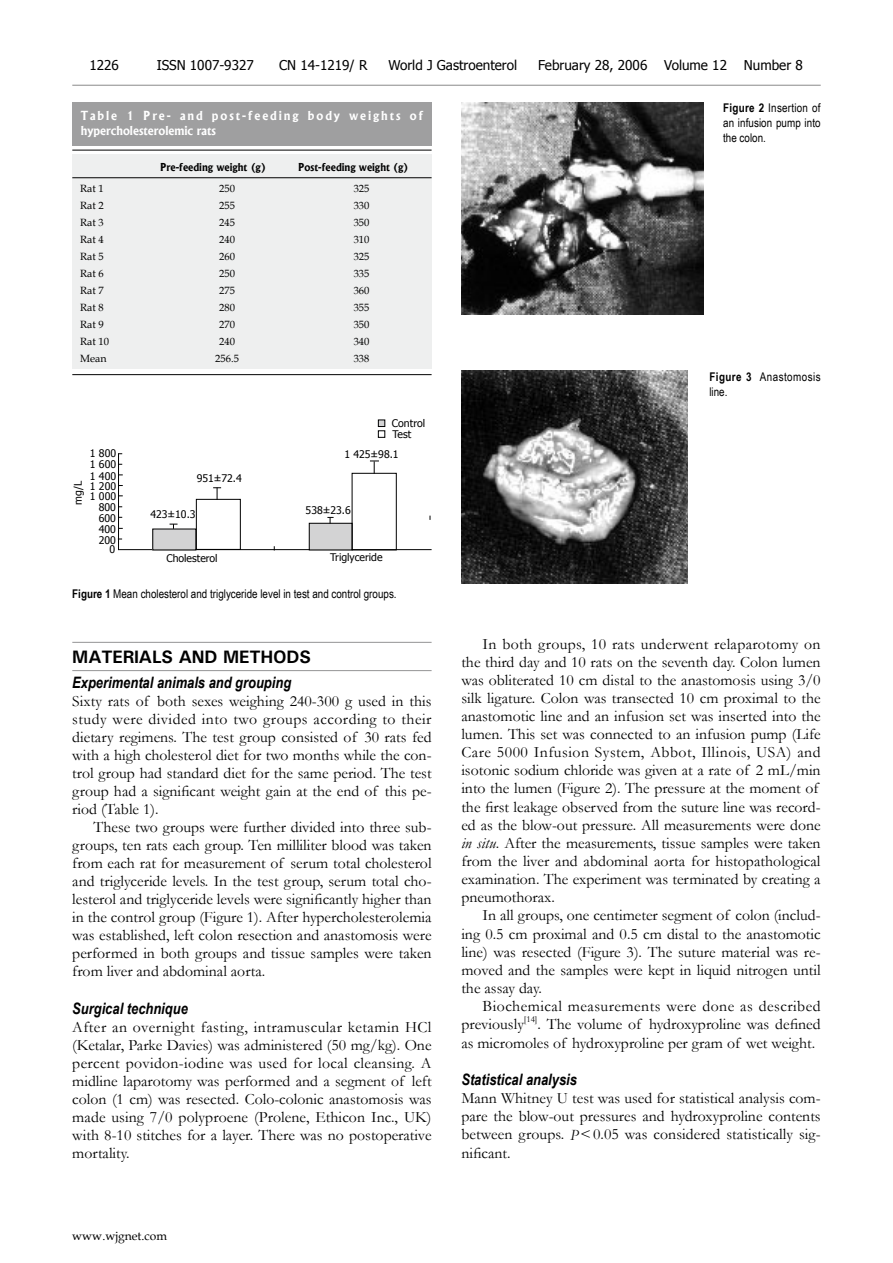
<style>
.page{position:relative;width:893px;height:1263px;background:#fff}
.page>*{position:absolute;margin:0;border:0;box-sizing:border-box;transform-origin:0 0}
.t1{font:700 18px "Univers";letter-spacing:-.01em;color:#000}
.t2{font:15.75px/18.1px "Garamond";color:#000;text-align:justify}
.t3{font:italic 700 15.75px "Arial Narrow";color:#000}
.t4{font:15.75px/18.1px "Garamond";letter-spacing:.03em;color:#000}
.t5{font:13.5px "Tahoma";color:#000}
.t6{font:12px/15px "Arial Narrow";color:#000;text-align:justify}
.t7{font:700 12px/15px "Albertus";letter-spacing:.16em;color:#fff}
.t8{font:12px/15px "Arial Narrow";letter-spacing:.04em;color:#000}
.t9{font:12px "Book Antiqua";color:#000}
.t10{font:10.5px "Book Antiqua";color:#000}
.t11{font:10.5px/11.1px "Tahoma";color:#000}
.t12{font:700 10.5px "Albertus";color:#000}
.t13{font:9.15px "Garamond";color:#000}
.s1{font-weight:700}
.s2{font-style:italic}
</style>
<div class="page">
<hr style="left:72px;top:85px;width:749px;height:1px;background:#898989">
<div style="left:72px;top:102px;width:360px;height:44px;background:#9f9fa0"></div>
<div style="left:72px;top:154px;width:360px;height:215px;background:#eeefef"></div>
<hr style="left:72px;top:150px;width:360px;height:1px;background:#000">
<hr style="left:72px;top:177px;width:360px;height:1px;background:#000">
<hr style="left:72px;top:374px;width:360px;height:1px;background:#000">
<hr style="left:119px;top:549px;width:313px;height:1px;background:#000">
<div style="left:153px;top:529px;width:43px;height:21px;background:#d3d3d4"></div>
<div style="left:196px;top:499px;width:45px;height:51px;border:1px solid #000"></div>
<div style="left:309px;top:523px;width:43px;height:27px;background:#d3d3d4"></div>
<div style="left:309px;top:523px;width:43px;height:27px;border:1px solid #000"></div>
<div style="left:352px;top:473px;width:44px;height:77px;border:1px solid #000"></div>
<hr style="left:118px;top:453px;width:1px;height:97px;background:#000">
<svg style="left:170px;top:524px;width:8px;height:5px"></svg>
<svg style="left:213px;top:487px;width:8px;height:13px"></svg>
<svg style="left:327px;top:517px;width:7px;height:7px"></svg>
<svg style="left:370px;top:461px;width:9px;height:13px"></svg>
<div style="left:378px;top:420px;width:7px;height:6px;background:#d3d3d4"></div>
<div style="left:378px;top:420px;width:7px;height:7px;border:1px solid #000"></div>
<div style="left:378px;top:431px;width:7px;height:7px;border:1px solid #000"></div>
<img style="left:461px;top:102px;width:242px;height:212px">
<img style="left:461px;top:371px;width:227px;height:212px">
<hr style="left:72px;top:642px;width:360px;height:1px;background:#949495">
<hr style="left:72px;top:670px;width:360px;height:1px;background:#949495">
<p class="t5" style="left:89px;top:56px;width:31px">1226</p>
<p class="t5" style="left:157px;top:56px;width:98px">ISSN 1007-9327</p>
<p class="t5" style="left:279px;top:56px;width:90px">CN 14-1219/ R</p>
<p class="t5" style="left:389px;top:56px;width:130px">World J Gastroenterol</p>
<p class="t5" style="left:538px;top:56px;width:111px">February 28, 2006</p>
<p class="t5" style="left:664px;top:56px;width:64px">Volume 12</p>
<p class="t5" style="left:744px;top:56px;width:60px">Number 8</p>
<p class="t7" style="left:81px;top:108px;width:344px">Table 1 Pre- and post-feeding body weights of hypercholesterolemic rats</p>
<p class="t12" style="left:160px;top:160px;width:107px">Pre-feeding weight (g)</p>
<p class="t12" style="left:298px;top:160px;width:111px">Post-feeding weight (g)</p>
<p class="t10" style="left:80px;top:181px;width:25px">Rat 1</p>
<p class="t10" style="left:219px;top:181px;width:17px">250</p>
<p class="t10" style="left:354px;top:181px;width:17px">325</p>
<p class="t10" style="left:80px;top:198px;width:25px">Rat 2</p>
<p class="t10" style="left:219px;top:198px;width:17px">255</p>
<p class="t10" style="left:354px;top:198px;width:17px">330</p>
<p class="t10" style="left:80px;top:215px;width:25px">Rat 3</p>
<p class="t10" style="left:219px;top:215px;width:17px">245</p>
<p class="t10" style="left:354px;top:215px;width:17px">350</p>
<p class="t10" style="left:80px;top:232px;width:25px">Rat 4</p>
<p class="t10" style="left:219px;top:232px;width:17px">240</p>
<p class="t10" style="left:354px;top:232px;width:17px">310</p>
<p class="t10" style="left:80px;top:249px;width:25px">Rat 5</p>
<p class="t10" style="left:219px;top:249px;width:17px">260</p>
<p class="t10" style="left:354px;top:249px;width:17px">325</p>
<p class="t10" style="left:80px;top:266px;width:25px">Rat 6</p>
<p class="t10" style="left:219px;top:266px;width:17px">250</p>
<p class="t10" style="left:354px;top:266px;width:17px">335</p>
<p class="t10" style="left:80px;top:283px;width:25px">Rat 7</p>
<p class="t10" style="left:219px;top:283px;width:17px">275</p>
<p class="t10" style="left:354px;top:283px;width:17px">360</p>
<p class="t10" style="left:80px;top:300px;width:25px">Rat 8</p>
<p class="t10" style="left:219px;top:300px;width:17px">280</p>
<p class="t10" style="left:354px;top:300px;width:17px">355</p>
<p class="t10" style="left:80px;top:317px;width:25px">Rat 9</p>
<p class="t10" style="left:219px;top:317px;width:17px">270</p>
<p class="t10" style="left:354px;top:317px;width:17px">350</p>
<p class="t10" style="left:80px;top:334px;width:30px">Rat 10</p>
<p class="t10" style="left:219px;top:334px;width:17px">240</p>
<p class="t10" style="left:354px;top:334px;width:17px">340</p>
<p class="t10" style="left:80px;top:351px;width:28px">Mean</p>
<p class="t10" style="left:215px;top:351px;width:25px">256.5</p>
<p class="t10" style="left:354px;top:351px;width:17px">338</p>
<p class="t11" style="left:90px;top:447px;width:28px">1 800</p>
<p class="t11" style="left:90px;top:490px;width:28px">1 000</p>
<p class="t11" style="left:90px;top:458px;width:28px">1 600</p>
<p class="t11" style="left:99px;top:501px;width:19px">800</p>
<p class="t11" style="left:99px;top:534px;width:19px">200</p>
<p class="t11" style="left:90px;top:470px;width:28px">1 400</p>
<p class="t11" style="left:72px;top:504px;width:25px;rotate:-90deg">mg/L</p>
<p class="t11" style="left:90px;top:480px;width:28px">1 200</p>
<p class="t11" style="left:99px;top:512px;width:19px">600</p>
<p class="t11" style="left:110px;top:543px;width:7px">0</p>
<p class="t11" style="left:99px;top:523px;width:19px">400</p>
<p class="t11" style="left:392px;top:417px;width:35px">Control<br>Test</p>
<p class="t11" style="left:197px;top:472px;width:47px">951±72.4</p>
<p class="t11" style="left:150px;top:508px;width:47px">423±10.3</p>
<p class="t11" style="left:344px;top:448px;width:56px">1 425±98.1</p>
<p class="t11" style="left:306px;top:504px;width:47px">538±23.6</p>
<p class="t11" style="left:166px;top:552px;width:53px">Cholesterol</p>
<p class="t11" style="left:330px;top:551px;width:54px">Triglyceride</p>
<p class="t6" style="left:72px;top:586px;width:326px"><span class="s1">Figure 1</span> Mean cholesterol and triglyceride level in test and control groups.</p>
<p class="t1" style="left:72px;top:645px;width:240px">MATERIALS AND METHODS</p>
<p class="t3" style="left:72px;top:670px;width:220px">Experimental animals and grouping</p>
<p class="t2" style="left:72px;top:692px;width:361px">Sixty rats of both sexes weighing 240-300 g used in this study were divided into two groups according to their dietary regimens. The test group consisted of 30 rats fed with a high cholesterol diet for two months while the con&shy;trol group had standard diet for the same period. The test group had a significant weight gain at the end of this pe&shy;riod (Table 1).</p>
<p class="t2" style="left:72px;top:818px;width:361px;text-indent:21px">These two groups were further divided into three sub&shy;groups, ten rats each group. Ten milliliter blood was taken from each rat for measurement of serum total cholesterol and triglyceride levels. In the test group, serum total cho&shy;lesterol and triglyceride levels were significantly higher than in the control group (Figure 1). After hypercholesterolemia was established, left colon resection and anastomosis were performed in both groups and tissue samples were taken from liver and abdominal aorta.</p>
<p class="t3" style="left:72px;top:996px;width:117px">Surgical technique</p>
<p class="t2" style="left:72px;top:1017px;width:361px">After an overnight fasting, intramuscular ketamin HCl (Ketalar, Parke Davies) was administered (50 mg/kg). One percent povidon-iodine was used for local cleansing. A midline laparotomy was performed and a segment of left colon (1 cm) was resected. Colo-colonic anastomosis was made using 7/0 polyproene (Prolene, Ethicon Inc., UK) with 8-10 stitches for a layer. There was no postoperative mortality.</p>
<p class="t9" style="left:72px;top:1227px;width:96px">www.wjgnet.com</p>
<p class="t6" style="left:723px;top:100px;width:99px"><span class="s1">Figure 2</span> Insertion of an infusion pump into the colon.</p>
<p class="t8" style="left:709px;top:369px;width:113px"><span class="s1">Figure 3</span> Anastomosis line.</p>
<p class="t2" style="left:461px;top:634px;width:361px;text-align:left;text-indent:21px">In both groups, 10 rats underwent relaparotomy on the third day and 10 rats on the seventh day. Colon lumen was obliterated 10 cm distal to the anastomosis using 3/0 silk ligature. Colon was transected 10 cm proximal to the anastomotic line and an infusion set was inserted into the lumen. This set was connected to an infusion pump (Life Care 5000 Infusion System, Abbot, Illinois, USA) and isotonic sodium chloride was given at a rate of 2 mL/min into the lumen (Figure 2). The pressure at the moment of the first leakage observed from the suture line was record&shy;ed as the blow-out pressure. All measurements were done <span class="s2">in situ</span>. After the measurements, tissue samples were taken from the liver and abdominal aorta for histopathological examination. The experiment was terminated by creating a pneumothorax.</p>
<p class="t2" style="left:461px;top:906px;width:361px;text-indent:21px">In all groups, one centimeter segment of colon (includ&shy;ing 0.5 cm proximal and 0.5 cm distal to the anastomotic line) was resected (Figure 3). The suture material was re&shy;moved and the samples were kept in liquid nitrogen until the assay day.</p>
<p class="t4" style="left:461px;top:997px;width:361px;text-indent:21px">Biochemical measurements were done as described previously</p>
<p class="t13" style="left:524px;top:1013px;width:15px">[14]</p>
<p class="t2" style="left:461px;top:1015px;width:361px;text-indent:76px">. The volume of hydroxyproline was defined as micromoles of hydroxyproline per gram of wet weight.</p>
<p class="t3" style="left:461px;top:1068px;width:117px">Statistical analysis</p>
<p class="t2" style="left:461px;top:1089px;width:361px">Mann Whitney U test was used for statistical analysis com&shy;pare the blow-out pressures and hydroxyproline contents between groups. <span class="s2">P</span>&lt;0.05 was considered statistically sig&shy;nificant.</p>
</div>
